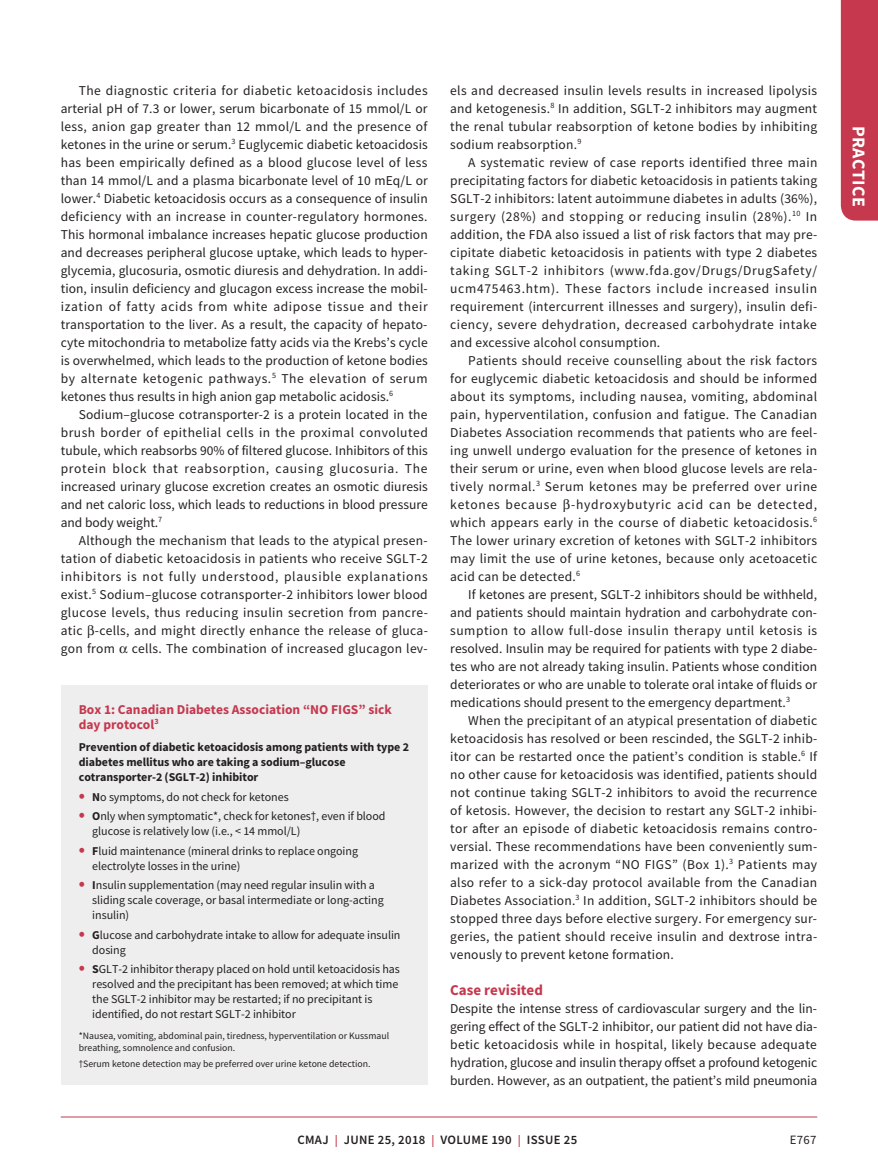
<style>
.page{position:relative;width:878px;height:1175px;background:#fff}
.page>*{position:absolute;margin:0;border:0;box-sizing:border-box;transform-origin:0 0}
.t1{font:700 18px "Source Sans Pro";letter-spacing:.025em;color:#fff}
.t2{font:700 15px "Source Sans Pro";color:#c5384e}
.t3{font:13.5px/18px "Source Sans Pro";letter-spacing:.015em;color:#231f20;text-align:justify}
.t4{font:700 13.5px/15px "Source Sans Pro";color:#c5384e}
.t5{font:600 12.75px "Source Sans Pro";letter-spacing:.025em;color:#231f20}
.t6{font:12.75px "Source Sans Pro";color:#231f20}
.t7{font:12px/15px "Source Sans Pro";letter-spacing:-.005em;color:#231f20}
.t8{font:700 12px/15px "Source Sans Pro";letter-spacing:-.005em;color:#231f20}
.t9{font:9.75px/11.7px "Source Sans Pro";color:#231f20}
.s1{font-weight:700;font-size:18px;color:#c5384e}
.s2{font-weight:700}
.s3{font-size:12px;color:#c5384e}
</style>
<div class="page">
<div style="left:840px;top:0;width:38px;height:220px;background:#c5384e"></div>
<hr style="left:61px;top:1116px;width:756px;height:1px;background:#c5384e">
<div style="left:61px;top:685px;width:367px;height:399px;background:#eeeeef"></div>
<p class="t3" style="left:61px;top:81px;width:368px;text-indent:18px">The diagnostic criteria for diabetic ketoacidosis includes arterial pH of 7.3 or lower, serum bicarbonate of 15 mmol/L or less, anion gap greater than 12 mmol/L and the presence of ketones in the urine or serum.<sup>3</sup> Euglycemic diabetic ketoacidosis has been empirically defined as a blood glucose level of less than 14 mmol/L and a plasma bicarbonate level of 10 mEq/L or lower.<sup>4</sup> Diabetic ketoacidosis occurs as a consequence of insulin deficiency with an increase in counter-regulatory hormones.<br>This hormonal imbalance increases hepatic glucose production and decreases peripheral glucose uptake, which leads to hyper&shy;glycemia, glucosuria, osmotic diuresis and dehydration. In addi&shy;tion, insulin deficiency and glucagon excess increase the mobil&shy;ization of fatty acids from white adipose tissue and their transportation to the liver. As a result, the capacity of hepato&shy;cyte mitochondria to metabolize fatty acids via the Krebs’s cycle is overwhelmed, which leads to the production of ketone bodies by alternate ketogenic pathways.<sup>5</sup> The elevation of serum ketones thus results in high anion gap metabolic acidosis.<sup>6</sup></p>
<p class="t3" style="left:61px;top:405px;width:368px;text-indent:18px">Sodium–glucose cotransporter-2 is a protein located in the brush border of epithelial cells in the proximal convoluted tubule, which reabsorbs 90% of filtered glucose. Inhibitors of this protein block that reabsorption, causing glucosuria. The increased urinary glucose excretion creates an osmotic diuresis and net caloric loss, which leads to reductions in blood pressure and body weight.<sup>7</sup></p>
<p class="t3" style="left:61px;top:531px;width:368px;text-indent:18px">Although the mechanism that leads to the atypical presen&shy;tation of diabetic ketoacidosis in patients who receive SGLT-2 inhibitors is not fully understood, plausible explanations exist.<sup>5</sup> Sodium–glucose cotransporter-2 inhibitors lower blood glucose levels, thus reducing insulin secretion from pancre&shy;atic -cells, and might directly enhance the release of gluca&shy;gon from cells. The combination of increased glucagon lev-</p>
<p class="t4" style="left:79px;top:701px;width:314px">Box 1: Canadian Diabetes Association “NO FIGS” sick day protocol<sup>3</sup></p>
<p class="t8" style="left:79px;top:739px;width:332px">Prevention of diabetic ketoacidosis among patients with type 2 diabetes mellitus who are taking a sodium–glucose cotransporter-2 (SGLT-2) inhibitor</p>
<p class="t7" style="left:79px;top:789px;width:211px"><span class="s1">•</span> <span class="s2">N</span>o symptoms, do not check for ketones</p>
<p class="t7" style="left:92px;top:808px;width:295px;text-indent:-14px"><span class="s1">•</span> <span class="s2">O</span>nly when symptomatic*, check for ketones†, even if blood glucose is relatively low (i.e., &lt; 14 mmol/L)</p>
<p class="t7" style="left:92px;top:843px;width:267px;text-indent:-14px"><span class="s1">•</span> <span class="s2">F</span>luid maintenance (mineral drinks to replace ongoing electrolyte losses in the urine)</p>
<p class="t7" style="left:92px;top:877px;width:293px;text-indent:-14px"><span class="s1">•</span> <span class="s2">I</span>nsulin supplementation (may need regular insulin with a sliding scale coverage, or basal intermediate or long-acting insulin)</p>
<p class="t7" style="left:92px;top:927px;width:309px;text-indent:-14px"><span class="s1">•</span> <span class="s2">G</span>lucose and carbohydrate intake to allow for adequate insulin dosing</p>
<p class="t7" style="left:92px;top:961px;width:309px;text-indent:-14px"><span class="s1">•</span> <span class="s2">S</span>GLT-2 inhibitor therapy placed on hold until ketoacidosis has resolved and the precipitant has been removed; at which time the SGLT-2 inhibitor may be restarted; if no precipitant is identified, do not restart SGLT-2 inhibitor</p>
<p class="t9" style="left:79px;top:1029px;width:312px">*Nausea, vomiting, abdominal pain, tiredness, hyperventilation or Kussmaul breathing, somnolence and confusion.</p>
<p class="t9" style="left:79px;top:1057px;width:293px">†Serum ketone detection may be preferred over urine ketone detection.</p>
<p class="t3" style="left:450px;top:81px;width:368px">els and decreased insulin levels results in increased lipolysis and ketogenesis.<sup>8</sup> In addition, SGLT-2 inhibitors may augment the renal tubular reabsorption of ketone bodies by inhibiting sodium reabsorption.<sup>9</sup></p>
<p class="t3" style="left:450px;top:153px;width:369px;text-indent:18px">A systematic review of case reports identified three main precipitating factors for diabetic ketoacidosis in patients taking SGLT-2 inhibitors: latent autoimmune diabetes in adults (36%), surgery (28%) and stopping or reducing insulin (28%).<sup>10</sup> In addition, the FDA also issued a list of risk factors that may pre&shy;cipitate diabetic ketoacidosis in patients with type 2 diabetes taking SGLT-2 inhibitors (www.fda.gov/Drugs/DrugSafety/ ucm475463.htm). These factors include increased insulin requirement (intercurrent illnesses and surgery), insulin defi&shy;ciency, severe dehydration, decreased carbohydrate intake and excessive alcohol consumption.</p>
<p class="t3" style="left:450px;top:351px;width:368px;text-indent:18px">Patients should receive counselling about the risk factors for euglycemic diabetic ketoacidosis and should be informed about its symptoms, including nausea, vomiting, abdominal pain, hyperventilation, confusion and fatigue. The Canadian Diabetes Association recommends that patients who are feel&shy;ing unwell undergo evaluation for the presence of ketones in their serum or urine, even when blood glucose levels are rela&shy;tively normal.<sup>3</sup> Serum ketones may be preferred over urine ketones because -hydroxybutyric acid can be detected, which appears early in the course of diabetic ketoacidosis.<sup>6<br></sup>The lower urinary excretion of ketones with SGLT-2 inhibitors may limit the use of urine ketones, because only acetoacetic acid can be detected.<sup>6</sup></p>
<p class="t3" style="left:450px;top:585px;width:368px;text-indent:18px">If ketones are present, SGLT-2 inhibitors should be withheld, and patients should maintain hydration and carbohydrate con&shy;sumption to allow full-dose insulin therapy until ketosis is resolved. Insulin may be required for patients with type 2 diabe&shy;tes who are not already taking insulin. Patients whose condition deteriorates or who are unable to tolerate oral intake of fluids or medications should present to the emergency department.<sup>3</sup></p>
<p class="t3" style="left:450px;top:711px;width:368px;text-indent:18px">When the precipitant of an atypical presentation of diabetic ketoacidosis has resolved or been rescinded, the SGLT-2 inhib&shy;itor can be restarted once the patient’s condition is stable.<sup>6</sup> If no other cause for ketoacidosis was identified, patients should not continue taking SGLT-2 inhibitors to avoid the recurrence of ketosis. However, the decision to restart any SGLT-2 inhibi&shy;tor after an episode of diabetic ketoacidosis remains contro&shy;versial. These recommendations have been conveniently sum&shy;marized with the acronym “NO FIGS” (Box 1).<sup>3</sup> Patients may also refer to a sick-day protocol available from the Canadian Diabetes Association.<sup>3</sup> In addition, SGLT-2 inhibitors should be stopped three days before elective surgery. For emergency sur&shy;geries, the patient should receive insulin and dextrose intra&shy;venously to prevent ketone formation.</p>
<p class="t2" style="left:450px;top:979px;width:94px">Case revisited</p>
<p class="t3" style="left:450px;top:999px;width:368px">Despite the intense stress of cardiovascular surgery and the lin&shy;gering effect of the SGLT-2 inhibitor, our patient did not have dia&shy;betic ketoacidosis while in hospital, likely because adequate hydration, glucose and insulin therapy offset a profound ketogenic burden. However, as an outpatient, the patient’s mild pneumonia</p>
<p class="t5" style="left:297px;top:1131px;width:175px">CMAJ <span class="s3">|</span> JUNE 25, 2018 <span class="s3">|</span> VOLUME</p>
<p class="t5" style="left:491px;top:1131px;width:87px">190 <span class="s3">|</span> ISSUE 25</p>
<p class="t6" style="left:789px;top:1132px;width:28px">E767</p>
<h1 class="t1" style="left:871px;top:126px;width:83px;rotate:90deg">practice</h1>
</div>
